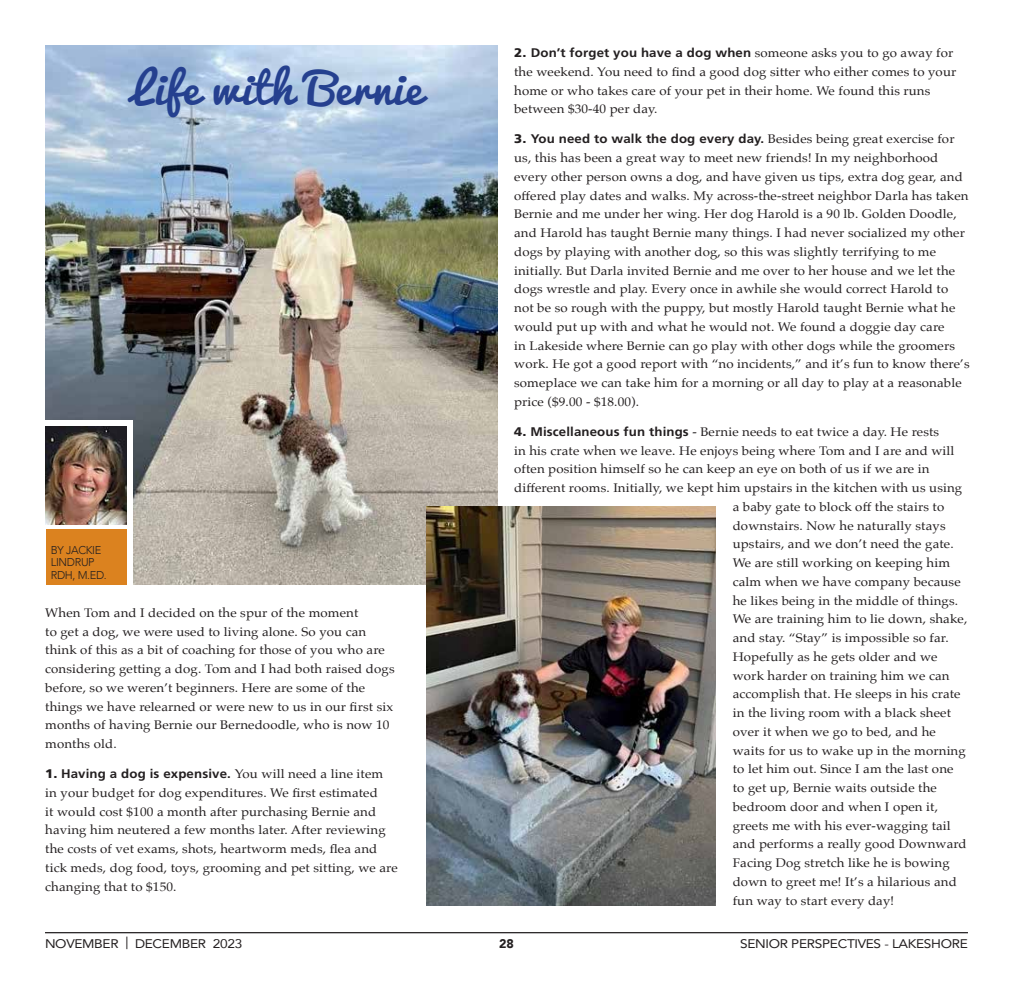
<style>
.page{position:relative;width:1013px;height:990px;background:#fff}
.page>*{position:absolute;margin:0;border:0;box-sizing:border-box;transform-origin:0 0}
.t1{font:42.25px "Pacifico";letter-spacing:.01em;color:#25408f;scale:1.06 1}
.t2{font:12.5px/18.8px "Palatino";letter-spacing:.01em;color:#231f20;scale:1.06 1}
.t3{font:700 12.5px "Frutiger LT Std";letter-spacing:.01em;color:#231f20;scale:1.06 1}
.t4{font:12.5px "Avenir";letter-spacing:-.02em;color:#231f20;scale:1.09 1}
.t5{font:900 12.5px "Avenir";color:#231f20}
.t6{font:300 11.25px/12.8px "Avenir";letter-spacing:-.03em;color:#231f20}
.s1{font-weight:900}
.s2{font-family:"Palatino";font-weight:400}
.s3{font-family:"Frutiger LT Std";font-weight:900}
.s4{font-family:"Frutiger LT Std";font-weight:700}
</style>
<div class="page">
<hr style="left:45px;top:932px;width:923px;height:1px;background:#231f20">
<img style="left:46px;top:45px;width:452px;height:540px">
<div style="left:41px;top:420px;width:92px;height:171px;background:#fff"></div>
<img style="left:46px;top:427px;width:81px;height:98px">
<div style="left:46px;top:529px;width:81px;height:56px;background:#db821f"></div>
<img style="left:426px;top:506px;width:290px;height:399px">
<h1 class="t1" style="left:132px;top:66px;width:275px">Life with Bernie</h1>
<p class="t6" style="left:51px;top:543px;width:57px">BY JACKIE<br>LINDRUP<br>RDH, M.ED.</p>
<p class="t2" style="left:45px;top:603px;width:331px">When Tom and I decided on the spur of the moment<br>to get a dog, we were used to living alone. So you can think of this as a bit of coaching for those of you who are considering getting a dog. Tom and I had both raised dogs before, so we weren’t beginners. Here are some of the things we have relearned or were new to us in our first six months of having Bernie our Bernedoodle, who is now 10 months old.</p>
<p class="t3" style="left:45px;top:766px;width:320px"><span class="s1">1.</span> Having a dog is expensive. <span class="s2">You will need a line item</span></p>
<p class="t2" style="left:45px;top:783px;width:334px">in your budget for dog expenditures. We first estimated<br>it would cost $100 a month after purchasing Bernie and having him neutered a few months later. After reviewing the costs of vet exams, shots, heartworm meds, flea and tick meds, dog food, toys, grooming and pet sitting, we are changing that to $150.</p>
<p class="t3" style="left:514px;top:45px;width:416px"><span class="s1">2.</span> Don’t forget you have a dog when <span class="s2">someone asks you to go away for</span></p>
<p class="t2" style="left:514px;top:62px;width:418px">the weekend. You need to find a good dog sitter who either comes to your home or who takes care of your pet in their home. We found this runs between $30-40 per day.</p>
<p class="t3" style="left:514px;top:132px;width:417px"><span class="s1">3.</span> You need to walk the dog every day. <span class="s2">Besides being great exercise for</span></p>
<p class="t2" style="left:514px;top:148px;width:431px">us, this has been a great way to meet new friends! In my neighborhood every other person owns a dog, and have given us tips, extra dog gear, and offered play dates and walks. My across-the-street neighbor Darla has taken Bernie and me under her wing. Her dog Harold is a 90 lb. Golden Doodle, and Harold has taught Bernie many things. I had never socialized my other dogs by playing with another dog, so this was slightly terrifying to me initially. But Darla invited Bernie and me over to her house and we let the dogs wrestle and play. Every once in awhile she would correct Harold to not be so rough with the puppy, but mostly Harold taught Bernie what he would put up with and what he would not. We found a doggie day care<br>in Lakeside where Bernie can go play with other dogs while the groomers work. He got a good report with “no incidents,” and it’s fun to know there’s someplace we can take him for a morning or all day to play at a reasonable price ($9.00 - $18.00).</p>
<p class="t2" style="left:514px;top:422px;width:402px"><span class="s3">4.</span> <span class="s4">Miscellaneous fun things</span> - Bernie needs to eat twice a day. He rests</p>
<p class="t2" style="left:514px;top:441px;width:417px">in his crate when we leave. He enjoys being where Tom and I are and will</p>
<p class="t2" style="left:514px;top:460px;width:393px">often position himself so he can keep an eye on both of us if we are in</p>
<p class="t2" style="left:514px;top:478px;width:424px">different rooms. Initially, we kept him upstairs in the kitchen with us using</p>
<p class="t2" style="left:732px;top:497px;width:201px">a baby gate to block off the stairs to</p>
<p class="t2" style="left:732px;top:516px;width:202px">downstairs. Now he naturally stays</p>
<p class="t2" style="left:732px;top:535px;width:210px">upstairs, and we don’t need the gate.</p>
<p class="t2" style="left:732px;top:553px;width:206px">We are still working on keeping him</p>
<p class="t2" style="left:732px;top:572px;width:216px">calm when we have company because</p>
<p class="t2" style="left:732px;top:591px;width:214px">he likes being in the middle of things.</p>
<p class="t2" style="left:732px;top:610px;width:223px">We are training him to lie down, shake,</p>
<p class="t2" style="left:732px;top:628px;width:205px">and stay. “Stay” is impossible so far.</p>
<p class="t2" style="left:732px;top:647px;width:195px">Hopefully as he gets older and we</p>
<p class="t2" style="left:732px;top:666px;width:206px">work harder on training him we can</p>
<p class="t2" style="left:732px;top:685px;width:216px">accomplish that. He sleeps in his crate</p>
<p class="t2" style="left:732px;top:703px;width:207px">in the living room with a black sheet</p>
<p class="t2" style="left:732px;top:722px;width:193px">over it when we go to bed, and he</p>
<p class="t2" style="left:732px;top:741px;width:221px">waits for us to wake up in the morning</p>
<p class="t2" style="left:732px;top:760px;width:210px">to let him out. Since I am the last one</p>
<p class="t2" style="left:732px;top:778px;width:194px">to get up, Bernie waits outside the</p>
<p class="t2" style="left:732px;top:797px;width:195px">bedroom door and when I open it,</p>
<p class="t2" style="left:732px;top:816px;width:207px">greets me with his ever-wagging tail</p>
<p class="t2" style="left:732px;top:835px;width:222px">and performs a really good Downward</p>
<p class="t2" style="left:732px;top:853px;width:206px">Facing Dog stretch like he is bowing</p>
<p class="t2" style="left:732px;top:872px;width:213px">down to greet me! It’s a hilarious and</p>
<p class="t2" style="left:732px;top:891px;width:154px">fun way to start every day!</p>
<p class="t4" style="left:45px;top:933px;width:182px">NOVEMBER | DECEMBER 2023</p>
<p class="t5" style="left:499px;top:932px;width:16px">28</p>
<p class="t4" style="left:740px;top:933px;width:210px">SENIOR PERSPECTIVES - LAKESHORE</p>
</div>
